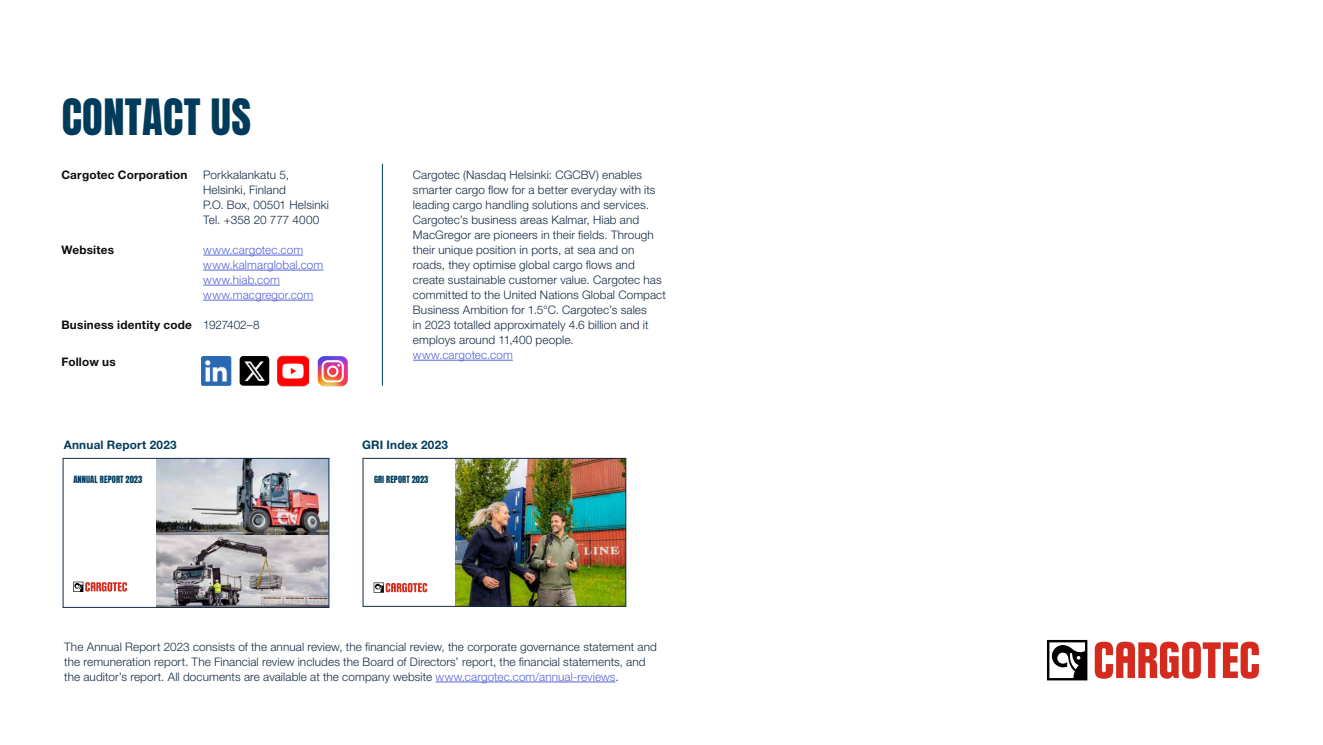
<style>
.page{position:relative;width:1323px;height:745px;background:#fff}
.page>*{position:absolute;margin:0;border:0;box-sizing:border-box;transform-origin:0 0}
.t1{font:42.5px "Anton";letter-spacing:.01em;color:#003b5c}
.t2{font:300 11.75px/15px "Helvetica Neue LT Std";letter-spacing:.01em;color:#152b46}
.t3{font:300 11.75px/15px "Helvetica Neue LT Std";letter-spacing:.01em;color:#5864d8}
.t4{font:700 11.75px "Helvetica Neue LT Std";letter-spacing:.015em;color:#0d0d0d}
.t5{font:700 11.75px "Helvetica Neue LT Std";letter-spacing:.02em;color:#003b5c}
.t6{font:8.5px "Anton";letter-spacing:.01em;color:#003b5c}
.s1{font-weight:300;color:#152b46}
.s2{color:#5864d8}
</style>
<div class="page">
<svg style="left:73px;top:581px;width:54px;height:10px"></svg>
<img style="left:156px;top:460px;width:171px;height:145px">
<div style="left:63px;top:458px;width:266px;height:149px;border:1px solid #152b46"></div>
<hr style="left:435px;top:681px;width:180px;height:1px;background:#5864d8">
<hr style="left:203px;top:254px;width:100px;height:1px;background:#5864d8">
<hr style="left:203px;top:269px;width:120px;height:1px;background:#5864d8">
<hr style="left:203px;top:284px;width:77px;height:1px;background:#5864d8">
<hr style="left:203px;top:299px;width:110px;height:1px;background:#5864d8">
<hr style="left:413px;top:359px;width:100px;height:1px;background:#5864d8">
<hr style="left:382px;top:164px;width:1px;height:221px;background:#003b5c">
<svg style="left:1095px;top:641px;width:164px;height:37px"></svg>
<svg style="left:1047px;top:639px;width:40px;height:41px"></svg>
<img style="left:455px;top:460px;width:169px;height:144px">
<svg style="left:374px;top:582px;width:53px;height:10px"></svg>
<div style="left:363px;top:458px;width:263px;height:148px;border:1px solid #152b46"></div>
<img style="left:202px;top:356px;width:29px;height:29px">
<div style="left:240px;top:356px;width:29px;height:29px;background:#000;border-radius:4px"></div>
<img style="left:244px;top:361px;width:22px;height:21px">
<img style="left:277px;top:355px;width:32px;height:31px">
<svg style="left:318px;top:356px;width:30px;height:30px"></svg>
<h1 class="t1" style="left:62px;top:95px;width:191px">CONTACT US</h1>
<p class="t4" style="left:62px;top:167px;width:127px">Cargotec Corporation</p>
<p class="t2" style="left:203px;top:167px;width:127px">Porkkalankatu 5,<br>Helsinki, Finland<br>P.O. Box, 00501 Helsinki<br>Tel. +358 20 777 4000</p>
<p class="t4" style="left:62px;top:242px;width:54px">Websites</p>
<p class="t3" style="left:203px;top:242px;width:122px">www.cargotec.com www.kalmarglobal.com www.hiab.com www.macgregor.com</p>
<p class="t4" style="left:62px;top:317px;width:200px">Business identity code <span class="s1">1927402–8</span></p>
<p class="t4" style="left:62px;top:354px;width:56px">Follow us</p>
<p class="t2" style="left:413px;top:167px;width:254px">Cargotec (Nasdaq Helsinki: CGCBV) enables smarter cargo flow for a better everyday with its leading cargo handling solutions and services.<br>Cargotec’s business areas Kalmar, Hiab and MacGregor are pioneers in their fields. Through their unique position in ports, at sea and on roads, they optimise global cargo flows and create sustainable customer value. Cargotec has committed to the United Nations Global Compact Business Ambition for 1.5°C. Cargotec’s sales<br>in 2023 totalled approximately 4.6 billion and it employs around 11,400 people.</p>
<p class="t3" style="left:413px;top:347px;width:101px">www.cargotec.com</p>
<p class="t5" style="left:64px;top:437px;width:114px">Annual Report 2023</p>
<p class="t5" style="left:362px;top:437px;width:88px">GRI Index 2023</p>
<p class="t6" style="left:73px;top:475px;width:71px">ANNUAL REPORT 2023</p>
<p class="t6" style="left:374px;top:475px;width:56px">GRI REPORT 2023</p>
<p class="t2" style="left:64px;top:638px;width:594px">The Annual Report 2023 consists of the annual review, the financial review, the corporate governance statement and the remuneration report. The Financial review includes the Board of Directors’ report, the financial statements, and the auditor’s report. All documents are available at the company website <span class="s2">www.cargotec.com/annual-reviews</span>.</p>
</div>
